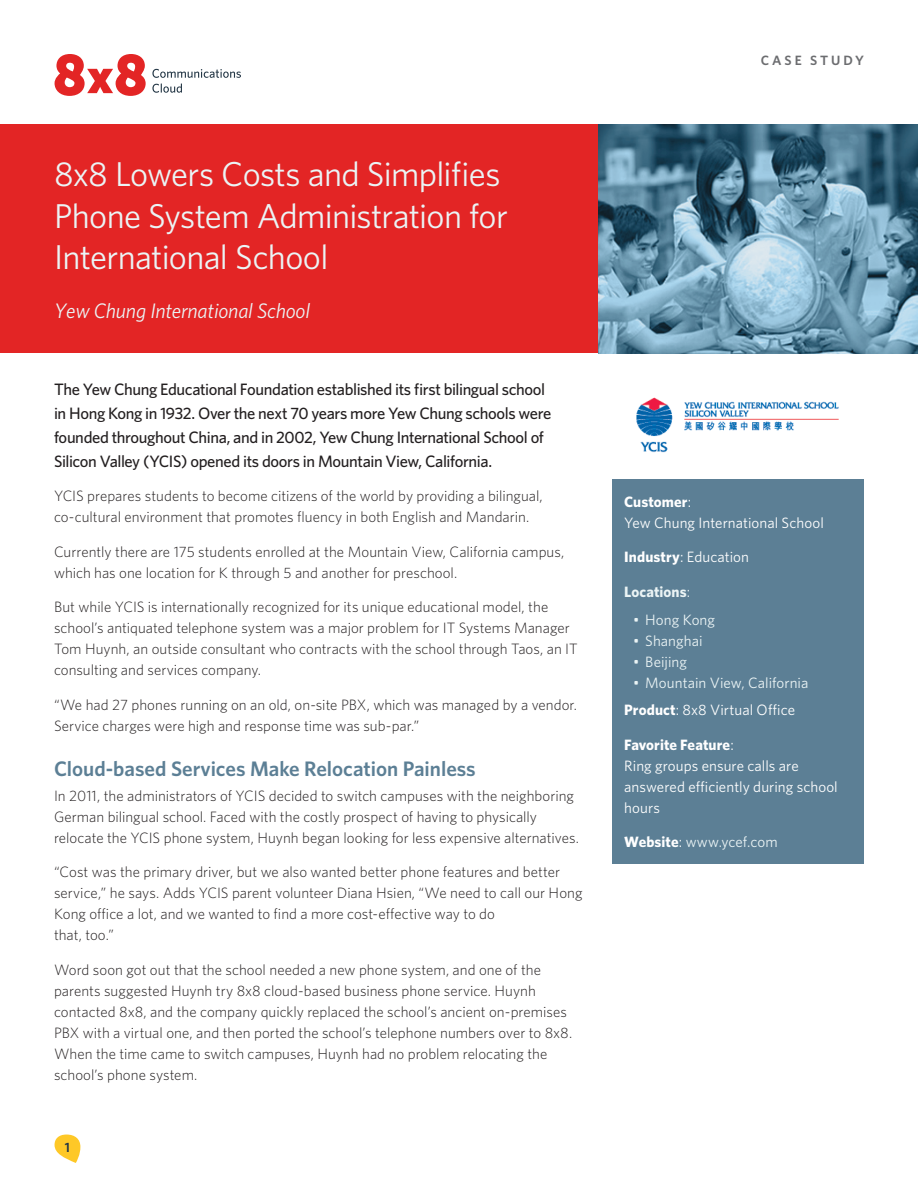
<style>
.page{position:relative;width:918px;height:1188px;background:#fff}
.page>*{position:absolute;margin:0;border:0;box-sizing:border-box;transform-origin:0 0}
.t1{font:34.5px/41.4px "Whitney";letter-spacing:-.02em;color:#ebf4f5}
.t2{font:600 21px "Whitney";color:#5c7f95}
.t3{font:italic 21px "Whitney";letter-spacing:-.01em;color:#ebf4f5}
.t4{font:500 16.5px/24px "Whitney";letter-spacing:-.025em;color:#231f20}
.t5{font:300 15px/21px "Whitney";color:#231f20}
.t6{font:15px/21px "Whitney";letter-spacing:.005em;color:#fff}
.t7{font:15px/27.8px "Whitney";letter-spacing:.005em;color:#ebf4f5}
.t8{font:700 15px "Whitney";letter-spacing:.005em;color:#ebf4f5}
.t9{font:600 13.5px "Whitney";letter-spacing:.215em;color:#6c6d70}
.t10{font:600 13.5px "Whitney";color:#233645}
.s1{font-weight:700}
.s2{font-weight:400}
.s3{font-weight:700;color:#fff}
.s4{color:#fff}
</style>
<div class="page">
<svg style="left:55px;top:1135px;width:25px;height:28px"></svg>
<div style="left:0;top:124px;width:918px;height:229px;background:#e32525"></div>
<svg style="left:55px;top:54px;width:91px;height:42px"></svg>
<svg style="left:152px;top:69px;width:89px;height:24px"></svg>
<img style="left:598px;top:124px;width:320px;height:229px">
<div style="left:612px;top:479px;width:252px;height:385px;background:#5c7f95"></div>
<img style="left:636px;top:397px;width:203px;height:56px">
<h1 class="t1" style="left:54px;top:153px;width:456px">8x8 Lowers Costs and Simplifies<br>Phone System Administration for<br>International School</h1>
<h2 class="t3" style="left:54px;top:297px;width:258px">Yew Chung International School</h2>
<p class="t4" style="left:54px;top:377px;width:499px">The Yew Chung Educational Foundation established its first bilingual school in Hong Kong in 1932. Over the next 70 years more Yew Chung schools were founded throughout China, and in 2002, Yew Chung International School of Silicon Valley (YCIS) opened its doors in Mountain View, California.</p>
<p class="t5" style="left:54px;top:485px;width:490px">YCIS prepares students to become citizens of the world by providing a bilingual, co-cultural environment that promotes fluency in both English and Mandarin.</p>
<p class="t5" style="left:54px;top:541px;width:512px">Currently there are 175 students enrolled at the Mountain View, California campus, which has one location for K through 5 and another for preschool.</p>
<p class="t5" style="left:54px;top:596px;width:525px">But while YCIS is internationally recognized for its unique educational model, the school’s antiquated telephone system was a major problem for IT Systems Manager Tom Huynh, an outside consultant who contracts with the school through Taos, an IT consulting and services company.</p>
<p class="t5" style="left:54px;top:694px;width:525px">“We had 27 phones running on an old, on-site PBX, which was managed by a vendor.<br>Service charges were high and response time was sub-par.”</p>
<h2 class="t2" style="left:54px;top:755px;width:423px">Cloud-based Services Make Relocation Painless</h2>
<p class="t5" style="left:54px;top:785px;width:527px">In 2011, the administrators of YCIS decided to switch campuses with the neighboring<br>German bilingual school. Faced with the costly prospect of having to physically relocate the YCIS phone system, Huynh began looking for less expensive alternatives.</p>
<p class="t5" style="left:54px;top:861px;width:530px">“Cost was the primary driver, but we also wanted better phone features and better service,” he says. Adds YCIS parent volunteer Diana Hsien, “We need to call our Hong Kong office a lot, and we wanted to find a more cost-effective way to do<br>that, too.”</p>
<p class="t5" style="left:54px;top:959px;width:520px">Word soon got out that the school needed a new phone system, and one of the parents suggested Huynh try 8x8 cloud-based business phone service. Huynh contacted 8x8, and the company quickly replaced the school’s ancient on-premises PBX with a virtual one, and then ported the school’s telephone numbers over to 8x8.<br>When the time came to switch campuses, Huynh had no problem relocating the school’s phone system.</p>
<p class="t10" style="left:65px;top:1138px;width:7px">1</p>
<p class="t9" style="left:761px;top:51px;width:105px">CASE STUDY</p>
<p class="t6" style="left:624px;top:491px;width:201px"><span class="s1">Customer</span>:<br>Yew Chung International School</p>
<p class="t6" style="left:624px;top:546px;width:126px"><span class="s1">Industry</span>: Education</p>
<p class="t8" style="left:624px;top:581px;width:68px">Locations<span class="s2">:</span></p>
<p class="t7" style="left:633px;top:605px;width:83px">• Hong Kong</p>
<p class="t7" style="left:633px;top:626px;width:71px">• Shanghai</p>
<p class="t7" style="left:633px;top:647px;width:55px">• Beijing</p>
<p class="t7" style="left:624px;top:668px;width:186px;text-indent:9px">• Mountain View, California<br><span class="s3">Product</span><span class="s4">: 8x8 Virtual Office</span></p>
<p class="t6" style="left:624px;top:734px;width:215px"><span class="s1">Favorite Feature</span>:<br>Ring groups ensure calls are answered efficiently during school hours</p>
<p class="t7" style="left:624px;top:828px;width:155px"><span class="s3">Website</span><span class="s4">:</span> www.ycef.com</p>
</div>
